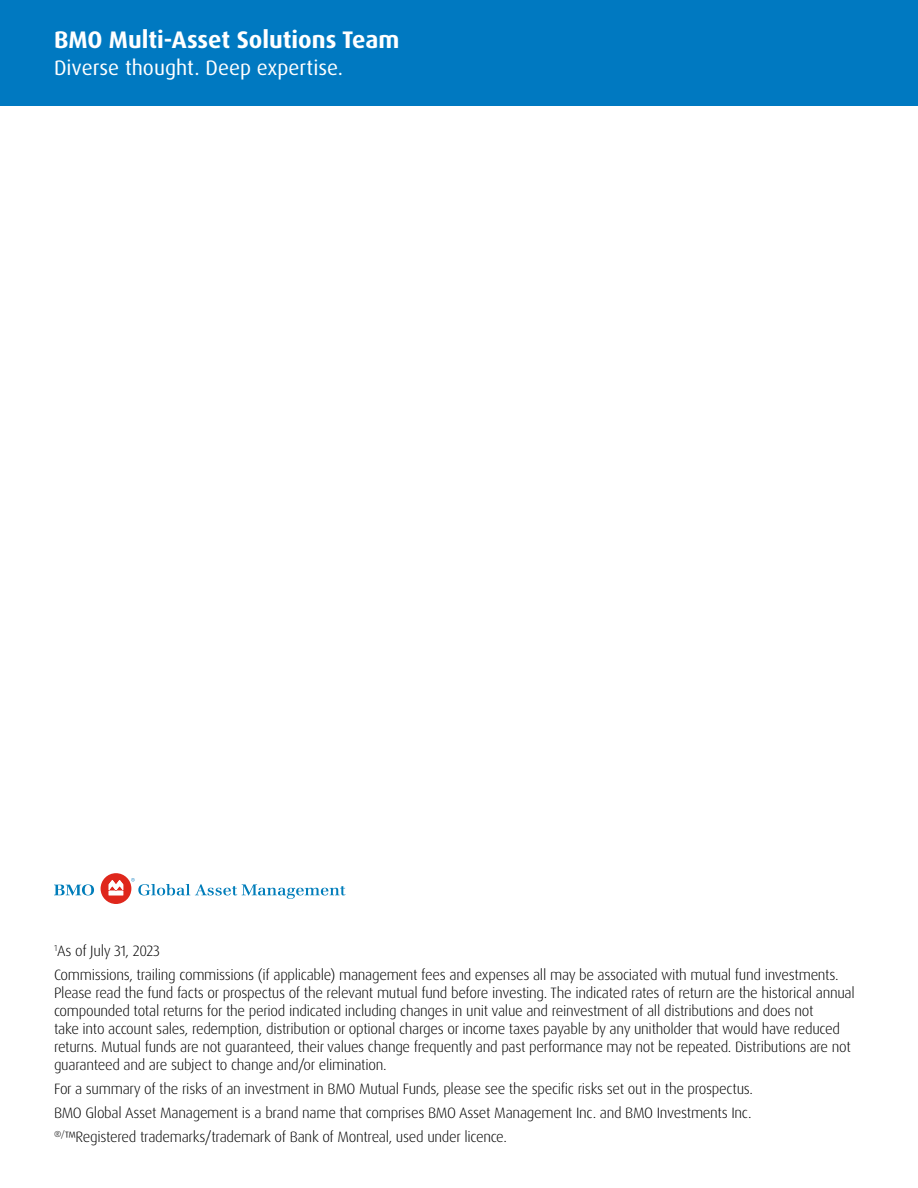
<style>
.page{position:relative;width:918px;height:1188px;background:#fff}
.page>*{position:absolute;margin:0;border:0;box-sizing:border-box;transform-origin:0 0}
.t1{font:700 24px "Dax Pro";color:#fff}
.t2{font:21px "Dax Pro";color:#fff}
.t3{font:300 15px/18px "Dax Pro";letter-spacing:-.02em;color:#000}
</style>
<div class="page">
<div style="left:0;top:0;width:918px;height:106px;background:#0079c1"></div>
<svg style="left:54px;top:884px;width:40px;height:11px"></svg>
<div style="left:101px;top:873px;width:30px;height:31px;background:#df271c;border-radius:50%"></div>
<svg style="left:109px;top:880px;width:14px;height:15px"></svg>
<svg style="left:131px;top:878px;width:215px;height:21px"></svg>
<h1 class="t1" style="left:54px;top:24px;width:347px">BMO Multi-Asset Solutions Team</h1>
<h2 class="t2" style="left:54px;top:54px;width:291px">Diverse thought. Deep expertise.</h2>
<p class="t3" style="left:54px;top:942px;width:108px"><sup>1</sup>As of July 31, 2023</p>
<p class="t3" style="left:54px;top:966px;width:802px">Commissions, trailing commissions (if applicable) management fees and expenses all may be associated with mutual fund investments.<br>Please read the fund facts or prospectus of the relevant mutual fund before investing. The indicated rates of return are the historical annual compounded total returns for the period indicated including changes in unit value and reinvestment of all distributions and does not<br>take into account sales, redemption, distribution or optional charges or income taxes payable by any unitholder that would have reduced returns. Mutual funds are not guaranteed, their values change frequently and past performance may not be repeated. Distributions are not guaranteed and are subject to change and/or elimination.</p>
<p class="t3" style="left:54px;top:1080px;width:701px">For a summary of the risks of an investment in BMO Mutual Funds, please see the specific risks set out in the prospectus.</p>
<p class="t3" style="left:54px;top:1104px;width:699px">BMO Global Asset Management is a brand name that comprises BMO Asset Management Inc. and BMO Investments Inc.</p>
<p class="t3" style="left:54px;top:1128px;width:455px"><sup>®/</sup>™Registered trademarks/trademark of Bank of Montreal, used under licence.</p>
</div>
